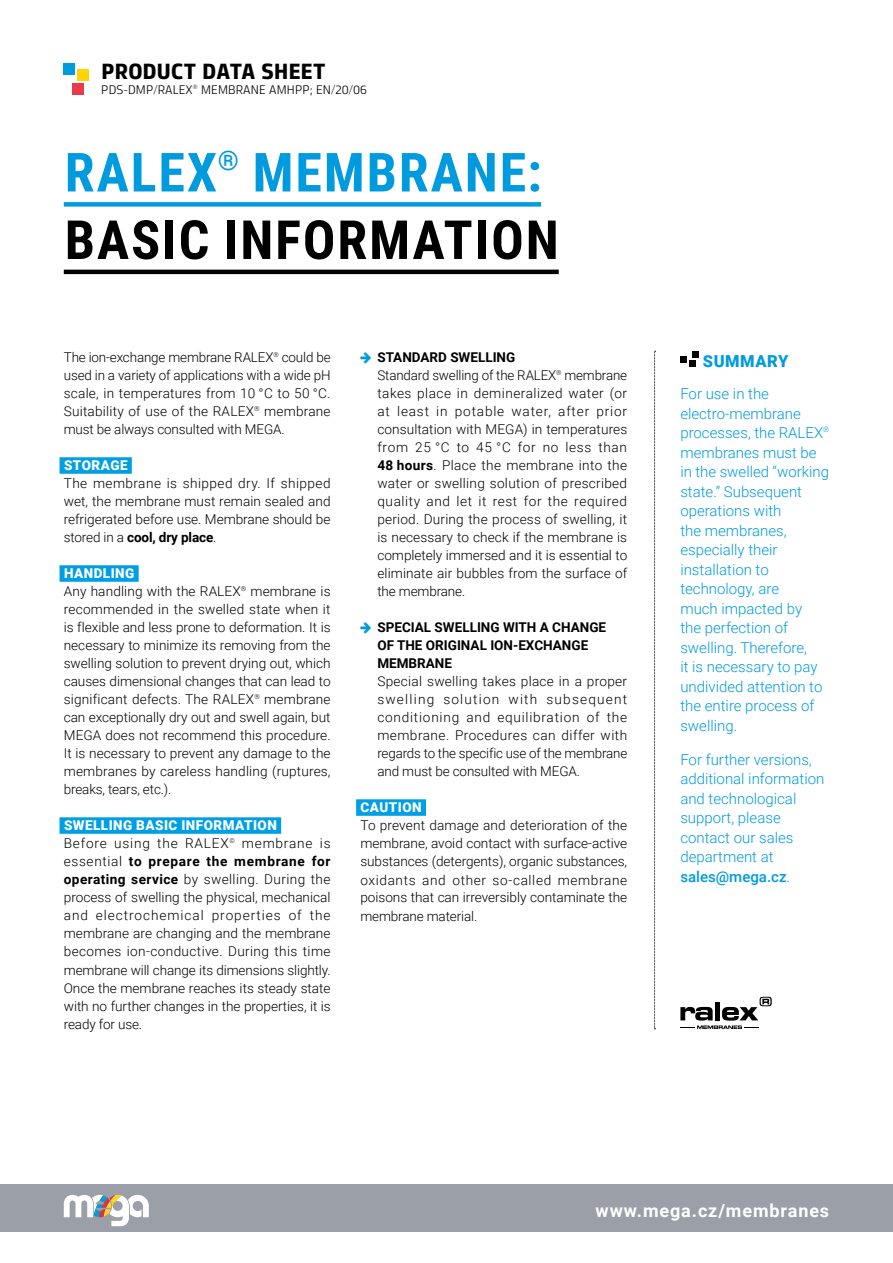
<style>
.page{position:relative;width:893px;height:1263px;background:#fff}
.page>*{position:absolute;margin:0;border:0;box-sizing:border-box;transform-origin:0 0}
.t1{font:700 54px/67.5px "Roboto Condensed";letter-spacing:.035em;color:#000}
.t2{font:700 22.5px "Dalle Set";letter-spacing:.015em;color:#000}
.t3{font:700 18px "Roboto";letter-spacing:.05em;color:#fff}
.t4{font:900 16.5px "Roboto";letter-spacing:.035em;color:#009bde}
.t5{font:300 15px/19.5px "Roboto";color:#009bde}
.t6{font:300 13.5px/18px "Roboto";color:#000;text-align:justify}
.t7{font:700 13.5px/18px "Roboto";color:#000}
.t8{font:900 13.5px "Roboto";letter-spacing:.035em;color:#fff}
.t9{font:300 12.75px "Dalle Set";letter-spacing:.015em;color:#000}
.s1{color:#009bde}
.s2{font-weight:700}
.s3{font-weight:900;color:#fff}
.s4{font-weight:500}
</style>
<div class="page">
<div style="left:0;top:1185px;width:893px;height:47px;background:#9b9fa8"></div>
<svg style="left:64px;top:1195px;width:85px;height:31px"></svg>
<div style="left:78px;top:69px;width:11px;height:11px;background:#ffd400"></div>
<div style="left:64px;top:64px;width:11px;height:11px;background:#009bde"></div>
<div style="left:72px;top:83px;width:11px;height:11px;background:#e83a4c"></div>
<div style="left:64px;top:202px;width:477px;height:5px;background:#009bde"></div>
<hr style="left:64px;top:270px;width:495px;height:4px;background:#000">
<div style="left:60px;top:457px;width:72px;height:17px;background:#009fe3"></div>
<div style="left:60px;top:565px;width:79px;height:17px;background:#009fe3"></div>
<div style="left:60px;top:817px;width:221px;height:17px;background:#009fe3"></div>
<div style="left:356px;top:799px;width:70px;height:17px;background:#009fe3"></div>
<svg style="left:654px;top:351px;width:2px;height:678px"></svg>
<div style="left:689px;top:360px;width:7px;height:7px;background:#000"></div>
<div style="left:692px;top:351px;width:7px;height:7px;background:#000"></div>
<div style="left:680px;top:356px;width:7px;height:7px;background:#000"></div>
<svg style="left:680px;top:997px;width:92px;height:32px"></svg>
<h2 class="t2" style="left:101px;top:57px;width:226px">PRODUCT DATA SHEET</h2>
<p class="t9" style="left:101px;top:82px;width:267px">PDS‑DMP/RALEX<sup>®</sup> MEMBRANE AMHPP; EN/20/06</p>
<h1 class="t1" style="left:65px;top:137px;width:495px"><span class="s1">RALEX</span><sup>®</sup> <span class="s1">MEMBRANE:<br></span>BASIC INFORMATION</h1>
<p class="t6" style="left:64px;top:348px;width:268px">The ion‑exchange membrane RALEX<sup>®</sup> could be used in a variety of applications with a wide pH scale, in temperatures from 10 °C to 50 °C.<br>Suitability of use of the RALEX<sup>®</sup> membrane must be always consulted with MEGA.</p>
<p class="t8" style="left:64px;top:456px;width:65px">STORAGE</p>
<p class="t6" style="left:64px;top:474px;width:268px">The membrane is shipped dry. If shipped wet, the membrane must remain sealed and refrigerated before use. Membrane should be stored in a <span class="s2">cool, dry place</span>.</p>
<p class="t6" style="left:64px;top:564px;width:268px;text-align:left"><span class="s3">HANDLING<br></span>Any handling with the RALEX<sup>®</sup> membrane is recommended in the swelled state when it is flexible and less prone to deformation. It is necessary to minimize its removing from the swelling solution to prevent drying out, which causes dimensional changes that can lead to significant defects. The RALEX<sup>®</sup> membrane can exceptionally dry out and swell again, but MEGA does not recommend this procedure.<br>It is necessary to prevent any damage to the membranes by careless handling (ruptures, breaks, tears, etc.).</p>
<p class="t6" style="left:64px;top:816px;width:268px;text-align:left"><span class="s3">SWELLING BASIC INFORMATION<br></span>Before using the RALEX<sup>©</sup> membrane is essential <span class="s2">to prepare the membrane for operating service</span> by swelling. During the process of swelling the physical, mechanical and electrochemical properties of the membrane are changing and the membrane becomes ion‑conductive. During this time membrane will change its dimensions slightly.<br>Once the membrane reaches its steady state with no further changes in the properties, it is ready for use.</p>
<p class="t6" style="left:377px;top:348px;width:251px;text-align:left"><span class="s2">STANDARD SWELLING<br></span>Standard swelling of the RALEX<sup>®</sup> membrane takes place in demineralized water (or at least in potable water, after prior consultation with MEGA) in temperatures from 25 °C to 45 °C for no less than <span class="s2">48 hours</span>. Place the membrane into the water or swelling solution of prescribed quality and let it rest for the required period. During the process of swelling, it is necessary to check if the membrane is completely immersed and it is essential to eliminate air bubbles from the surface of the membrane.</p>
<p class="t7" style="left:377px;top:618px;width:230px">SPECIAL SWELLING WITH A CHANGE<br>OF THE ORIGINAL ION‑EXCHANGE<br>MEMBRANE</p>
<p class="t6" style="left:377px;top:672px;width:251px">Special swelling takes place in a proper swelling solution with subsequent conditioning and equilibration of the membrane. Procedures can differ with regards to the specific use of the membrane and must be consulted with MEGA.</p>
<p class="t8" style="left:361px;top:798px;width:63px">CAUTION</p>
<p class="t6" style="left:360px;top:816px;width:268px">To prevent damage and deterioration of the membrane, avoid contact with surface‑active substances (detergents), organic substances, oxidants and other so‑called membrane poisons that can irreversibly contaminate the membrane material.</p>
<p class="t4" style="left:703px;top:349px;width:87px">SUMMARY</p>
<p class="t5" style="left:680px;top:383px;width:150px">For use in the electro‑membrane processes, the RALEX<sup>® </sup>membranes must be in the swelled “working state.” Subsequent operations with<br>the membranes, especially their installation to technology, are<br>much impacted by<br>the perfection of swelling. Therefore,<br>it is necessary to pay undivided attention to the entire process of swelling.</p>
<p class="t5" style="left:680px;top:749px;width:146px">For further versions, additional information and technological support, please contact our sales department at <span class="s4">sales@mega.cz</span>.</p>
<h3 class="t3" style="left:596px;top:1198px;width:235px">www.mega.cz/membranes</h3>
</div>
